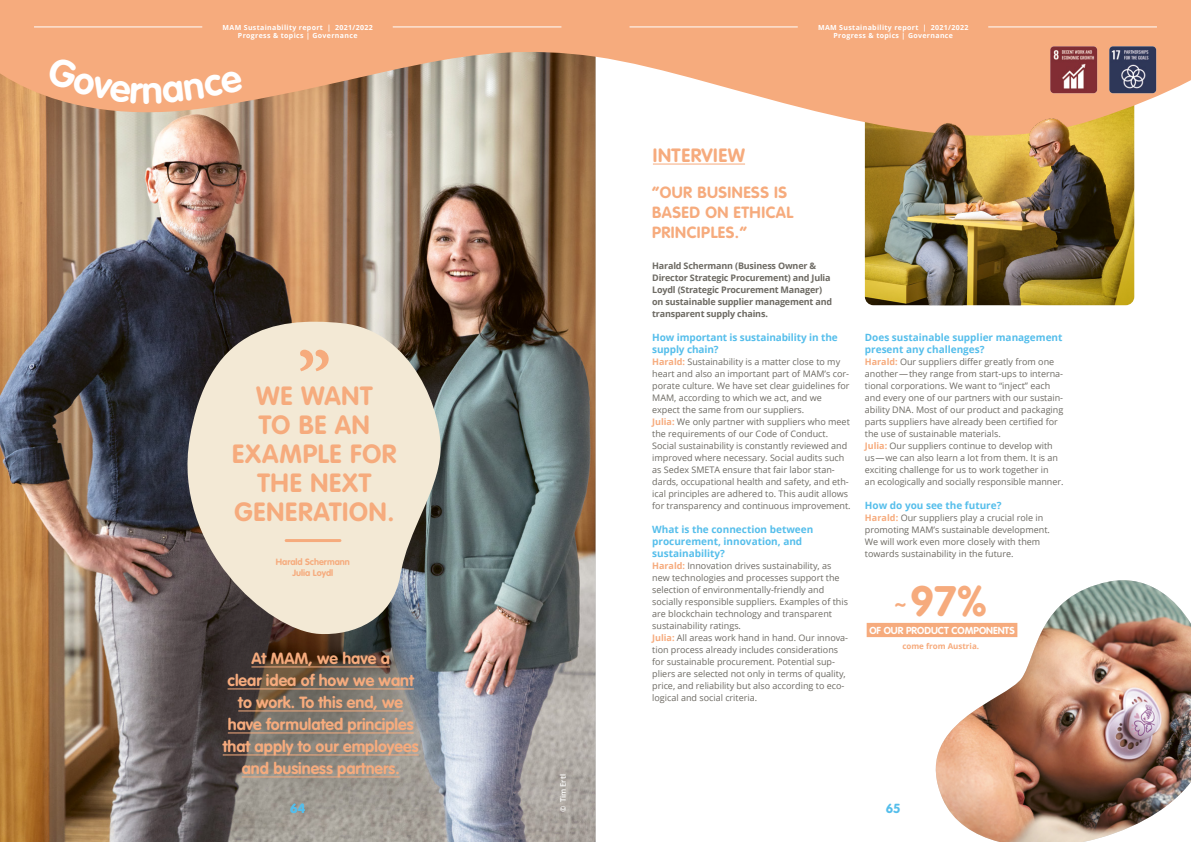
<style>
.page{position:relative;width:1191px;height:842px;background:#fff}
.page>*{position:absolute;margin:0;border:0;box-sizing:border-box;transform-origin:0 0}
.t1{font:700 42px "VAG Rounded LTCYR";color:#f6ab7d}
.t2{font:700 26px/29px "VAG Rounded LTCYR";letter-spacing:.03em;color:#f6ab7d;text-align:center}
.t3{font:700 19px "VAG Rounded LTCYR";letter-spacing:.03em;color:#f6ab7d}
.t4{font:700 16px/22px "VAG Rounded LTCYR";color:#f6ab7d;text-align:center}
.t5{font:700 16px/20px "VAG Rounded LTCYR";letter-spacing:.03em;color:#f6ab7d}
.t6{font:700 13px "VAG Rounded LTCYR";color:#55beeb}
.t7{font:700 10px/12px "Open Sans";color:#55beeb}
.t8{font:700 10px "VAG Rounded LTCYR";color:#fff}
.t9{font:9px/12px "Open Sans";color:#6d6a63}
.t10{font:700 9px/12px "Open Sans";letter-spacing:-.02em;color:#6d6a63}
.t11{font:700 9px/11px "VAG Rounded LTCYR";color:#f6ab7d;text-align:center}
.t12{font:700 8px "Open Sans";color:#f6ab7d}
.t13{font:600 7.5px "Open Sans";color:#fff}
.t14{font:700 7px/8.4px "Open Sans";letter-spacing:.05em;color:#fff;text-align:center}
.s1{font-weight:700;color:#f6ab7d}
.s2{font-size:20px}
</style>
<div class="page">
<img style="left:0;top:172px;width:595px;height:670px">
<img style="left:865px;top:172px;width:269px;height:133px">
<img style="left:922px;top:580px;width:269px;height:262px">
<svg style="left:0;top:0;width:1191px;height:172px;background:#dfaf8b"></svg>
<img style="left:1109px;top:46px;width:47px;height:47px">
<img style="left:1050px;top:46px;width:47px;height:47px">
<hr style="left:629px;top:27px;width:168px;height:1px;background:#fff">
<hr style="left:988px;top:27px;width:169px;height:1px;background:#fff">
<hr style="left:393px;top:27px;width:168px;height:1px;background:#fff">
<hr style="left:34px;top:27px;width:168px;height:1px;background:#fff">
<svg style="left:154px;top:528px;width:306px;height:273px;background:#6c6661"></svg>
<svg style="left:172px;top:316px;width:271px;height:320px;background:#bfb7a9"></svg>
<svg style="left:300px;top:350px;width:29px;height:21px"></svg>
<hr style="left:286px;top:539px;width:54px;height:3px;background:#f6ab7d">
<hr style="left:251px;top:666px;width:139px;height:1px;background:#f6ab7d">
<hr style="left:228px;top:688px;width:186px;height:1px;background:#f6ab7d">
<hr style="left:238px;top:710px;width:165px;height:1px;background:#f6ab7d">
<hr style="left:228px;top:732px;width:185px;height:1px;background:#f6ab7d">
<hr style="left:223px;top:754px;width:196px;height:1px;background:#f6ab7d">
<hr style="left:242px;top:776px;width:157px;height:1px;background:#f6ab7d">
<div style="left:866px;top:623px;width:151px;height:14px;background:#f6ab7d"></div>
<hr style="left:653px;top:164px;width:92px;height:1px;background:#f6ab7d">
<div style="left:46px;top:56px;width:197px;height:48px;background:#f6ab7d"></div>
<p class="t14" style="left:222px;top:23px;width:152px">MAM Sustainability report | 2021/2022<br>Progress &amp; topics | Governance</p>
<h2 class="t2" style="left:232px;top:382px;width:166px">WE WANT<br>TO BE AN<br>EXAMPLE FOR<br>THE NEXT<br>GENERATION.</h2>
<p class="t11" style="left:276px;top:556px;width:76px">Harald Schermann<br>Julia Loydl</p>
<h3 class="t4" style="left:223px;top:647px;width:197px">At MAM, we have a<br>clear idea of how we want to work. To this end, we have formulated principles that apply to our employees and business partners.</h3>
<h3 class="t6" style="left:290px;top:800px;width:16px">64</h3>
<p class="t13" style="left:558px;top:812px;width:39px;rotate:-90deg">© Tim Ertl</p>
<h3 class="t3" style="left:653px;top:143px;width:94px">INTERVIEW</h3>
<p class="t14" style="left:818px;top:23px;width:152px">MAM Sustainability report | 2021/2022<br>Progress &amp; topics | Governance</p>
<h3 class="t5" style="left:652px;top:183px;width:143px">“OUR BUSINESS IS<br>BASED ON ETHICAL<br>PRINCIPLES.”</h3>
<p class="t10" style="left:652px;top:260px;width:181px">Harald Schermann (Business Owner &amp; Director Strategic Procurement) and Julia Loydl (Strategic Procurement Manager) on sustainable supplier management and transparent supply chains.</p>
<p class="t7" style="left:652px;top:331px;width:187px">How important is sustainability in the supply chain?</p>
<p class="t9" style="left:652px;top:356px;width:200px"><span class="s1">Harald:</span> Sustainability is a matter close to my heart and also an important part of MAM’s cor&shy;porate culture. We have set clear guidelines for MAM, according to which we act, and we expect the same from our suppliers.<br><span class="s1">Julia:</span> We only partner with suppliers who meet the requirements of our Code of Conduct.<br>Social sustainability is constantly reviewed and improved where necessary. Social audits such as Sedex SMETA ensure that fair labor stan&shy;dards, occupational health and safety, and eth&shy;ical principles are adhered to. This audit allows for transparency and continuous improvement.</p>
<p class="t7" style="left:652px;top:523px;width:163px">What is the connection between procurement, innovation, and sustainability?</p>
<p class="t9" style="left:652px;top:560px;width:197px"><span class="s1">Harald:</span> Innovation drives sustainability, as new technologies and processes support the selection of environmentally-friendly and socially responsible suppliers. Examples of this are blockchain technology and transparent sustainability ratings.<br><span class="s1">Julia:</span> All areas work hand in hand. Our innova&shy;tion process already includes considerations for sustainable procurement. Potential sup&shy;pliers are selected not only in terms of quality, price, and reliability but also according to eco&shy;logical and social criteria.</p>
<p class="t7" style="left:865px;top:331px;width:199px">Does sustainable supplier management present any challenges?</p>
<p class="t9" style="left:865px;top:356px;width:200px"><span class="s1">Harald:</span> Our suppliers differ greatly from one another — they range from start-ups to interna&shy;tional corporations. We want to “inject” each and every one of our partners with our sustain&shy;ability DNA. Most of our product and packaging parts suppliers have already been certified for the use of sustainable materials.<br><span class="s1">Julia:</span> Our suppliers continue to develop with us — we can also learn a lot from them. It is an exciting challenge for us to work together in<br>an ecologically and socially responsible manner.</p>
<p class="t7" style="left:865px;top:499px;width:138px">How do you see the future?</p>
<p class="t9" style="left:865px;top:512px;width:186px"><span class="s1">Harald:</span> Our suppliers play a crucial role in promoting MAM’s sustainable development.<br>We will work even more closely with them towards sustainability in the future.</p>
<h1 class="t1" style="left:894px;top:575px;width:94px"><span class="s2">~</span> 97%</h1>
<p class="t8" style="left:869px;top:624px;width:147px">OF OUR PRODUCT COMPONENTS</p>
<p class="t12" style="left:902px;top:640px;width:78px">come from Austria.</p>
<h3 class="t6" style="left:885px;top:800px;width:16px">65</h3>
</div>
